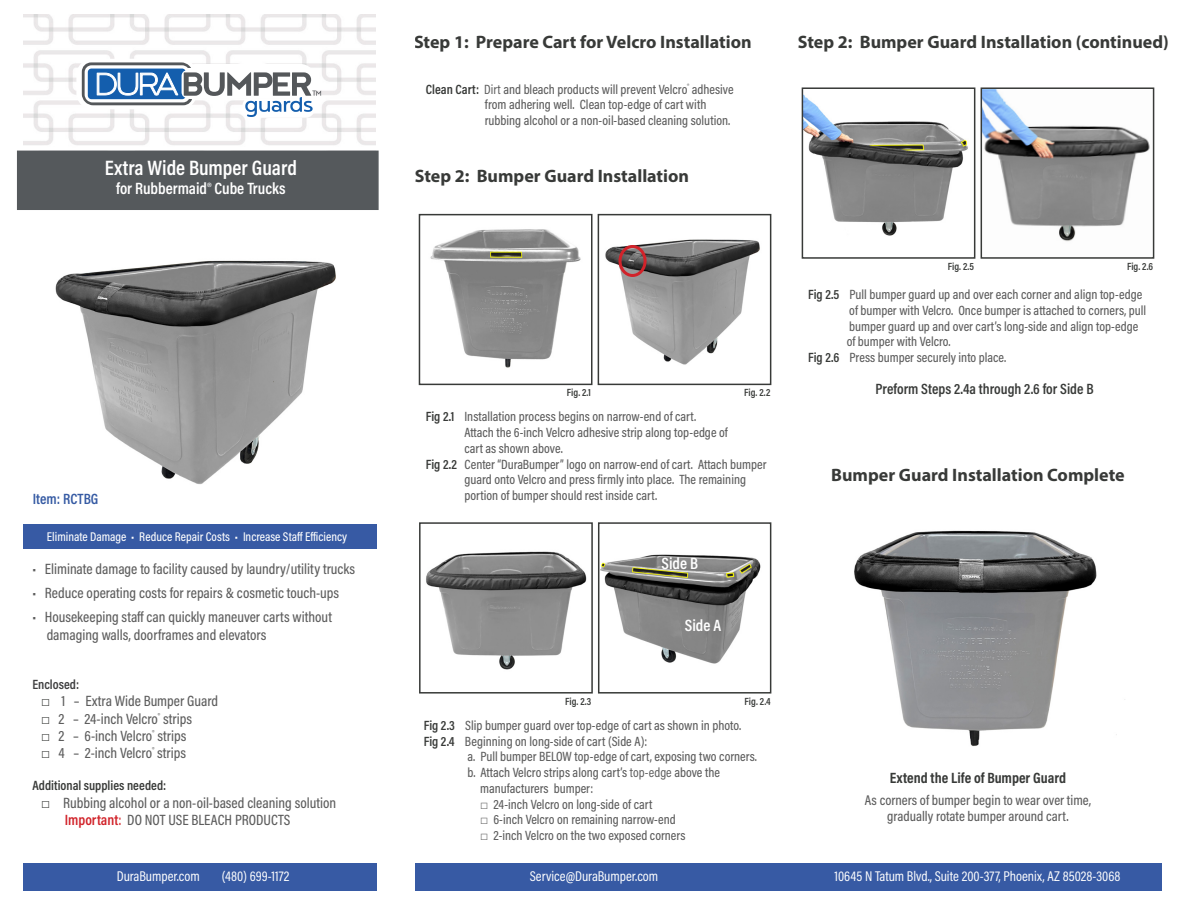
<style>
.page{position:relative;width:1188px;height:918px;background:#fff}
.page>*{position:absolute;margin:0;border:0;box-sizing:border-box;transform-origin:0 0}
.t1{font:600 21px "Acumin Pro Cond";color:#fff}
.t2{font:700 18px "Myriad Pro";color:#383a38}
.t3{font:600 16.5px "Acumin Pro Cond";color:#fff}
.t4{font:500 15px "Acumin Pro Cond";color:#5d5d5d}
.t5{font:600 15px "Acumin Pro Cond";color:#383a38}
.t6{font:700 15px "Acumin Pro Cond";color:#383a38}
.t7{font:600 15px "Acumin Pro Cond";letter-spacing:.005em;color:#355aa3}
.t8{font:14.25px "Acumin Pro Cond";color:#fff}
.t9{font:500 14.25px "Acumin Pro Cond";color:#5d5d5d}
.t10{font:500 13.5px "Acumin Pro Cond";color:#5d5d5d}
.t11{font:600 13.5px "Acumin Pro Cond";color:#383a38}
.t12{font:600 13.5px "Acumin Pro Cond";color:#3e3e3f}
.t13{font:500 12.75px "Acumin Pro Cond";color:#fff}
.t14{font:600 10.5px "Acumin Pro Cond";color:#383a38}
.s1{font-weight:400}
.s2{font-family:"Arial Narrow";font-weight:400;color:#383a38}
.s3{font-weight:600;color:#d1232a}
.s4{color:#d1232a}
.s5{font-weight:600;color:#383a38}
.s6{font-family:"Arial";font-weight:400}
</style>
<div class="page">
<img style="left:23px;top:14px;width:354px;height:137px">
<div style="left:76px;top:59px;width:121px;height:50px;background:#fff;border-radius:16px"></div>
<div style="left:242px;top:100px;width:73px;height:18px;background:#fff;border-radius:9px"></div>
<div style="left:242px;top:97px;width:18px;height:22px;background:#fff;border-radius:9px"></div>
<svg style="left:80px;top:50px;width:242px;height:67px"></svg>
<div style="left:17px;top:863px;width:1145px;height:27px;background:#375aa4"></div>
<div style="left:17px;top:524px;width:360px;height:25px;background:#375aa4"></div>
<div style="left:0;top:0;width:23px;height:918px;background:#fff"></div>
<div style="left:377px;top:0;width:38px;height:898px;background:#fff"></div>
<img style="left:55px;top:260px;width:281px;height:224px">
<div style="left:17px;top:151px;width:362px;height:59px;background:#55595c"></div>
<img style="left:430px;top:229px;width:151px;height:139px">
<div style="left:419px;top:214px;width:173px;height:171px;border:2px solid #383a38"></div>
<img style="left:605px;top:239px;width:155px;height:126px">
<div style="left:598px;top:214px;width:173px;height:171px;border:2px solid #383a38"></div>
<img style="left:426px;top:551px;width:161px;height:119px">
<div style="left:419px;top:522px;width:174px;height:172px;border:2px solid #383a38"></div>
<img style="left:601px;top:554px;width:160px;height:110px">
<div style="left:598px;top:522px;width:173px;height:172px;border:2px solid #383a38"></div>
<img style="left:805px;top:97px;width:163px;height:139px">
<div style="left:802px;top:87px;width:173px;height:172px;border:2px solid #383a38"></div>
<img style="left:984px;top:90px;width:166px;height:152px">
<div style="left:981px;top:87px;width:173px;height:172px;border:2px solid #383a38"></div>
<div style="left:619px;top:245px;width:28px;height:32px;border:3px solid #d1232a;border-radius:50%"></div>
<img style="left:854px;top:530px;width:271px;height:216px">
<p class="t1" style="left:105px;top:154px;width:194px">Extra Wide Bumper Guard</p>
<p class="t3" style="left:116px;top:178px;width:171px">for Rubbermaid<span class="s1">®</span> Cube Trucks</p>
<p class="t7" style="left:33px;top:489px;width:67px">Item: RCTBG</p>
<p class="t13" style="left:47px;top:529px;width:302px">Eliminate Damage • Reduce Repair Costs • Increase Staff Efficiency</p>
<p class="t4" style="left:32px;top:559px;width:324px">• Eliminate damage to facility caused by laundry/utility trucks</p>
<p class="t4" style="left:32px;top:583px;width:308px">• Reduce operating costs for repairs &amp; cosmetic touch-ups</p>
<p class="t4" style="left:32px;top:607px;width:301px">• Housekeeping staff can quickly maneuver carts without</p>
<p class="t4" style="left:47px;top:625px;width:221px">damaging walls, doorframes and elevators</p>
<p class="t12" style="left:32px;top:676px;width:48px">Enclosed:</p>
<p class="t4" style="left:41px;top:691px;width:179px"><span class="s2">□</span> 1 – Extra Wide Bumper Guard</p>
<p class="t4" style="left:41px;top:709px;width:153px"><span class="s2">□</span> 2 – 24-inch Velcro<sup>®</sup> strips</p>
<p class="t4" style="left:41px;top:726px;width:147px"><span class="s2">□</span> 2 – 6-inch Velcro<sup>®</sup> strips</p>
<p class="t4" style="left:41px;top:743px;width:147px"><span class="s2">□</span> 4 – 2-inch Velcro<sup>®</sup> strips</p>
<p class="t11" style="left:32px;top:777px;width:135px">Additional supplies needed:</p>
<p class="t4" style="left:41px;top:793px;width:297px"><span class="s2">□</span> Rubbing alcohol or a non-oil-based cleaning solution</p>
<p class="t4" style="left:65px;top:810px;width:227px"><span class="s3">Important</span><span class="s4">:</span> DO NOT USE BLEACH PRODUCTS</p>
<p class="t2" style="left:414px;top:30px;width:339px">Step 1: Prepare Cart for Velcro Installation</p>
<p class="t10" style="left:426px;top:80px;width:309px"><span class="s5">Clean Cart:</span> <span class="s1">Dirt</span> and bleach products will prevent Velcro<sup>®</sup> adhesive</p>
<p class="t10" style="left:485px;top:96px;width:223px">from adhering well. Clean top-edge of cart with</p>
<p class="t10" style="left:485px;top:112px;width:247px">rubbing alcohol or a non-oil-based cleaning solution.</p>
<p class="t2" style="left:415px;top:164px;width:276px">Step 2: Bumper Guard Installation</p>
<p class="t2" style="left:798px;top:30px;width:372px">Step 2: Bumper Guard Installation (continued)</p>
<p class="t14" style="left:567px;top:386px;width:26px">Fig. 2.1</p>
<p class="t14" style="left:744px;top:386px;width:28px">Fig. 2.2</p>
<p class="t10" style="left:426px;top:408px;width:272px"><span class="s5">Fig 2.1</span> Installation process begins on narrow-end of cart.</p>
<p class="t10" style="left:464px;top:424px;width:265px">Attach the 6-inch Velcro adhesive strip along top-edge of</p>
<p class="t10" style="left:464px;top:439px;width:100px">cart as shown above.</p>
<p class="t10" style="left:426px;top:455px;width:342px"><span class="s5">Fig 2.2</span> Center “DuraBumper” logo on narrow-end of cart. Attach bumper</p>
<p class="t10" style="left:464px;top:471px;width:283px">guard onto Velcro and press firmly into place. The remaining</p>
<p class="t10" style="left:464px;top:487px;width:194px">portion of bumper should rest inside cart.</p>
<p class="t3" style="left:662px;top:552px;width:38px">Side B</p>
<p class="t3" style="left:685px;top:615px;width:38px">Side A</p>
<p class="t14" style="left:565px;top:694px;width:28px">Fig. 2.3</p>
<p class="t14" style="left:745px;top:694px;width:27px">Fig. 2.4</p>
<p class="t10" style="left:424px;top:716px;width:319px"><span class="s5">Fig 2.3</span> Slip bumper guard over top-edge of cart as shown in photo.</p>
<p class="t10" style="left:424px;top:732px;width:225px"><span class="s5">Fig 2.4</span> Beginning on long-side of cart (Side A):</p>
<p class="t10" style="left:467px;top:748px;width:291px">a. Pull bumper BELOW top-edge of cart, exposing two corners.</p>
<p class="t10" style="left:467px;top:764px;width:254px">b. Attach Velcro strips along cart’s <span class="s1">top-edge</span> above the</p>
<p class="t10" style="left:480px;top:779px;width:114px">manufacturers bumper:</p>
<p class="t10" style="left:480px;top:795px;width:174px"><span class="s6">□</span> 24-inch Velcro on long-side of cart</p>
<p class="t10" style="left:480px;top:811px;width:197px"><span class="s6">□</span> 6-inch Velcro on remaining narrow-end</p>
<p class="t10" style="left:480px;top:827px;width:207px"><span class="s6">□</span> 2-inch Velcro on the two exposed corners</p>
<p class="t14" style="left:948px;top:259px;width:28px">Fig. 2.5</p>
<p class="t14" style="left:1127px;top:259px;width:28px">Fig. 2.6</p>
<p class="t10" style="left:808px;top:286px;width:336px"><span class="s5">Fig 2.5</span> Pull bumper guard up and over each corner and align top-edge</p>
<p class="t10" style="left:849px;top:301px;width:299px">of bumper with Velcro. Once bumper is attached to corners, pull</p>
<p class="t10" style="left:849px;top:317px;width:291px">bumper guard up and over cart’s long-side and align top-edge</p>
<p class="t10" style="left:847px;top:333px;width:105px">of bumper with Velcro.</p>
<p class="t10" style="left:808px;top:349px;width:200px"><span class="s5">Fig 2.6</span> Press bumper securely into place.</p>
<p class="t5" style="left:876px;top:379px;width:220px">Preform Steps 2.4a through 2.6 for Side B</p>
<p class="t2" style="left:831px;top:463px;width:295px">Bumper Guard Installation Complete</p>
<p class="t6" style="left:890px;top:768px;width:178px">Extend the Life of Bumper Guard</p>
<p class="t9" style="left:865px;top:791px;width:228px">As corners of bumper begin to wear over time,</p>
<p class="t9" style="left:887px;top:807px;width:183px">gradually rotate bumper around cart.</p>
<p class="t8" style="left:117px;top:866px;width:85px">DuraBumper.com</p>
<p class="t8" style="left:222px;top:866px;width:69px">(480) 699-1172</p>
<p class="t8" style="left:530px;top:867px;width:130px">Service@DuraBumper.com</p>
<p class="t8" style="left:835px;top:867px;width:288px">10645 N Tatum Blvd., Suite 200-377, Phoenix, AZ 85028-3068</p>
</div>
